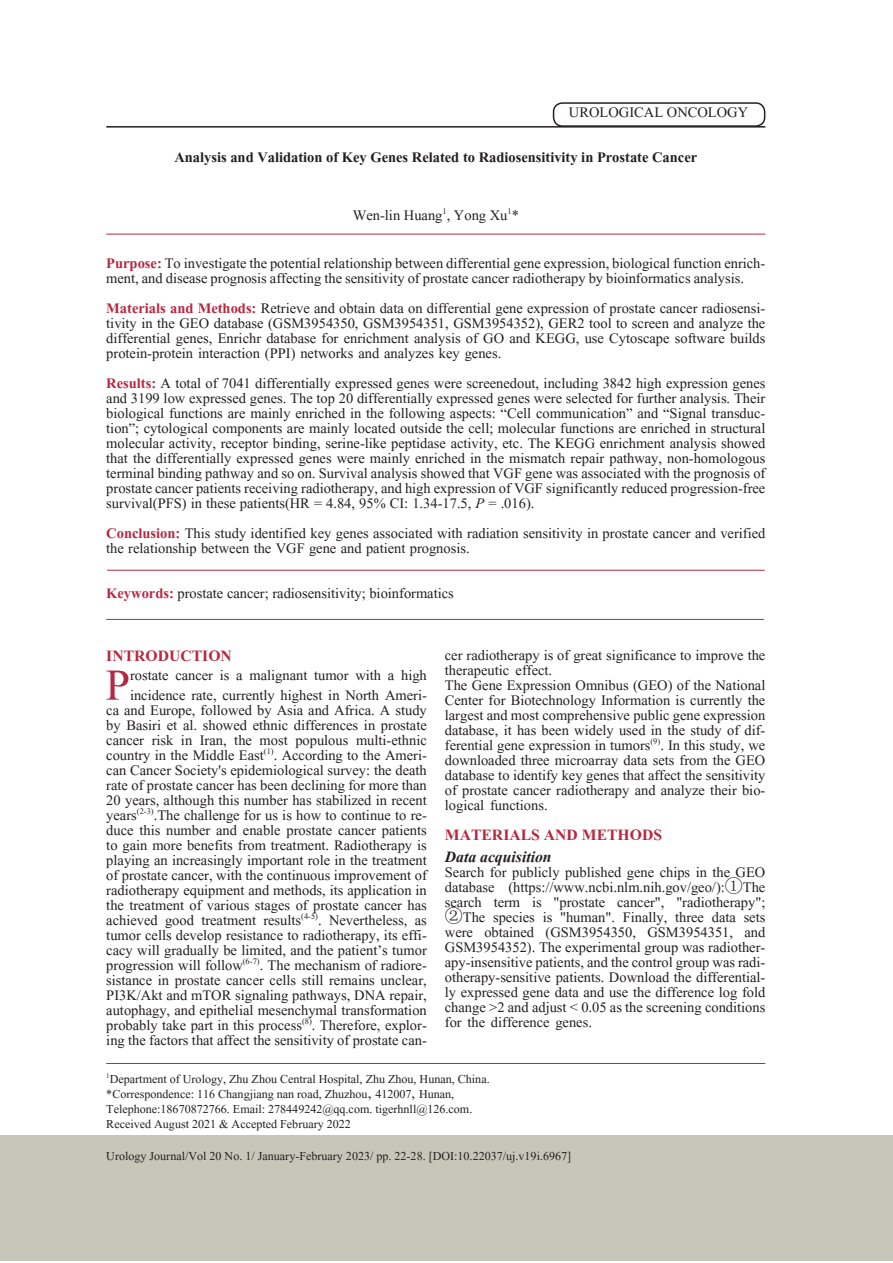
<style>
.page{position:relative;width:893px;height:1263px;background:#fff}
.page>*{position:absolute;margin:0;border:0;box-sizing:border-box;transform-origin:0 0}
.t1{font:54.6px "Aparajita";color:#b62841}
.t2{font:700 19.5px "Aparajita";color:#b62841}
.t3{font:italic 700 19.5px "Aparajita";color:#231f20}
.t4{font:18px/15px "Aparajita";color:#231f20;text-align:justify}
.t5{font:700 18px "Aparajita";color:#231f20}
.t6{font:15px "Aparajita";color:#231f20}
.s1{font-weight:700;color:#b62841}
.s2{font-style:italic}
.s3{font-family:"Sim Sun"}
.s4{font-family:"Times New Roman"}
</style>
<div class="page">
<div style="left:0;top:1135px;width:893px;height:126px;background:#c7c7b9"></div>
<hr style="left:106px;top:126px;width:659px;height:2px;background:#231f20">
<hr style="left:106px;top:234px;width:659px;height:1px;background:#b62841">
<hr style="left:107px;top:570px;width:658px;height:1px;background:#b62841">
<hr style="left:106px;top:619px;width:658px;height:1px;background:#b62841">
<hr style="left:106px;top:1063px;width:659px;height:1px;background:#b62841">
<div style="left:553px;top:102px;width:212px;height:25px;border:2px solid #231f20;border-radius:9px"></div>
<p class="t4" style="left:569px;top:106px;width:181px">UROLOGICAL ONCOLOGY</p>
<p class="t5" style="left:174px;top:149px;width:524px">Analysis and Validation of Key Genes Related to Radiosensitivity in Prostate Cancer</p>
<p class="t4" style="left:353px;top:209px;width:168px">Wen-lin Huang<sup>1</sup>, Yong Xu<sup>1</sup>*</p>
<p class="t4" style="left:106px;top:258px;width:661px"><span class="s1">Purpose:</span> To investigate the potential relationship between differential gene expression, biological function enrich&shy;ment, and disease prognosis affecting the sensitivity of prostate cancer radiotherapy by bioinformatics analysis.</p>
<p class="t4" style="left:106px;top:303px;width:661px"><span class="s1">Materials and Methods:</span> Retrieve and obtain data on differential gene expression of prostate cancer radiosensi&shy;tivity in the GEO database (GSM3954350, GSM3954351, GSM3954352), GER2 tool to screen and analyze the differential genes, Enrichr database for enrichment analysis of GO and KEGG, use Cytoscape software builds protein-protein interaction (PPI) networks and analyzes key genes.</p>
<p class="t4" style="left:106px;top:378px;width:661px"><span class="s1">Results:</span> A total of 7041 differentially expressed genes were screenedout, including 3842 high expression genes and 3199 low expressed genes. The top 20 differentially expressed genes were selected for further analysis. Their biological functions are mainly enriched in the following aspects: “Cell communication” and “Signal transduc&shy;tion”; cytological components are mainly located outside the cell; molecular functions are enriched in structural molecular activity, receptor binding, serine-like peptidase activity, etc. The KEGG enrichment analysis showed that the differentially expressed genes were mainly enriched in the mismatch repair pathway, non-homologous terminal binding pathway and so on. Survival analysis showed that VGF gene was associated with the prognosis of prostate cancer patients receiving radiotherapy, and high expression of VGF significantly reduced progression-free survival(PFS) in these patients(HR = 4.84, 95% CI: 1.34-17.5, <span class="s2">P</span> = .016).</p>
<p class="t4" style="left:106px;top:528px;width:661px"><span class="s1">Conclusion:</span> This study identified key genes associated with radiation sensitivity in prostate cancer and verified the relationship between the VGF gene and patient prognosis.</p>
<p class="t4" style="left:106px;top:588px;width:349px"><span class="s1">Keywords:</span> prostate cancer; radiosensitivity; bioinformatics</p>
<p class="t4" style="left:445px;top:649px;width:322px">cer radiotherapy is of great significance to improve the therapeutic effect.</p>
<p class="t4" style="left:445px;top:679px;width:322px">The Gene Expression Omnibus (GEO) of the National Center for Biotechnology Information is currently the largest and most comprehensive public gene expression database, it has been widely used in the study of dif&shy;ferential gene expression in tumors<sup>(9)</sup>. In this study, we downloaded three microarray data sets from the GEO database to identify key genes that affect the sensitivity of prostate cancer radiotherapy and analyze their bio&shy;logical functions.</p>
<p class="t2" style="left:445px;top:825px;width:219px">MATERIALS AND METHODS</p>
<p class="t3" style="left:445px;top:848px;width:108px">Data acquisition</p>
<p class="t4" style="left:445px;top:866px;width:322px">Search for publicly published gene chips in the GEO database (https://www.ncbi.nlm.nih.gov/geo/):<span class="s3">①</span>The search term is "prostate cancer", "radiotherapy"; <span class="s3">②</span>The species is "human". Finally, three data sets were obtained (GSM3954350, GSM3954351, and GSM3954352). The experimental group was radiother&shy;apy-insensitive patients, and the control group was radi&shy;otherapy-sensitive patients. Download the differential&shy;ly expressed gene data and use the difference log fold change &gt;2 and adjust &lt; 0.05 as the screening conditions for the difference genes.</p>
<p class="t2" style="left:106px;top:646px;width:127px">INTRODUCTION</p>
<p class="t1" style="left:106px;top:658px;width:26px">P</p>
<p class="t4" style="left:130px;top:667px;width:298px;line-height:19.5px">rostate cancer is a malignant tumor with a high incidence rate, currently highest in North Ameri-</p>
<p class="t4" style="left:106px;top:704px;width:322px">ca and Europe, followed by Asia and Africa. A study by Basiri et al. showed ethnic differences in prostate cancer risk in Iran, the most populous multi-ethnic country in the Middle East<sup>(1)</sup>. According to the Ameri&shy;can Cancer Society's epidemiological survey: the death rate of prostate cancer has been declining for more than 20 years, although this number has stabilized in recent years<sup>(2-3)</sup>.The challenge for us is how to continue to re&shy;duce this number and enable prostate cancer patients to gain more benefits from treatment. Radiotherapy is playing an increasingly important role in the treatment of prostate cancer, with the continuous improvement of radiotherapy equipment and methods, its application in the treatment of various stages of prostate cancer has achieved good treatment results<sup>(4-5)</sup>. Nevertheless, as tumor cells develop resistance to radiotherapy, its effi&shy;cacy will gradually be limited, and the patient’s tumor progression will follow<sup>(6-7)</sup>. The mechanism of radiore&shy;sistance in prostate cancer cells still remains unclear, PI3K/Akt and mTOR signaling pathways, DNA repair, autophagy, and epithelial mesenchymal transformation probably take part in this process<sup>(8)</sup>. Therefore, explor&shy;ing the factors that affect the sensitivity of prostate can-</p>
<p class="t6" style="left:106px;top:1071px;width:385px"><sup>1</sup>Department of Urology, Zhu Zhou Central Hospital, Zhu Zhou, Hunan, China.</p>
<p class="t6" style="left:106px;top:1086px;width:349px">*Correspondence: 116 Changjiang nan road, Zhuzhou<span class="s4">,</span> 412007<span class="s4">,</span> Hunan,</p>
<p class="t6" style="left:106px;top:1101px;width:368px">Telephone:18670872766. Email: 278449242@qq.com. tigerhnll@126.com.</p>
<p class="t6" style="left:106px;top:1116px;width:246px">Received August 2021 &amp; Accepted February 2022</p>
<p class="t6" style="left:106px;top:1148px;width:466px">Urology Journal/Vol 20 No. 1/ January-February 2023/ pp. 22-28. [DOI:10.22037/uj.v19i.6967]</p>
</div>
